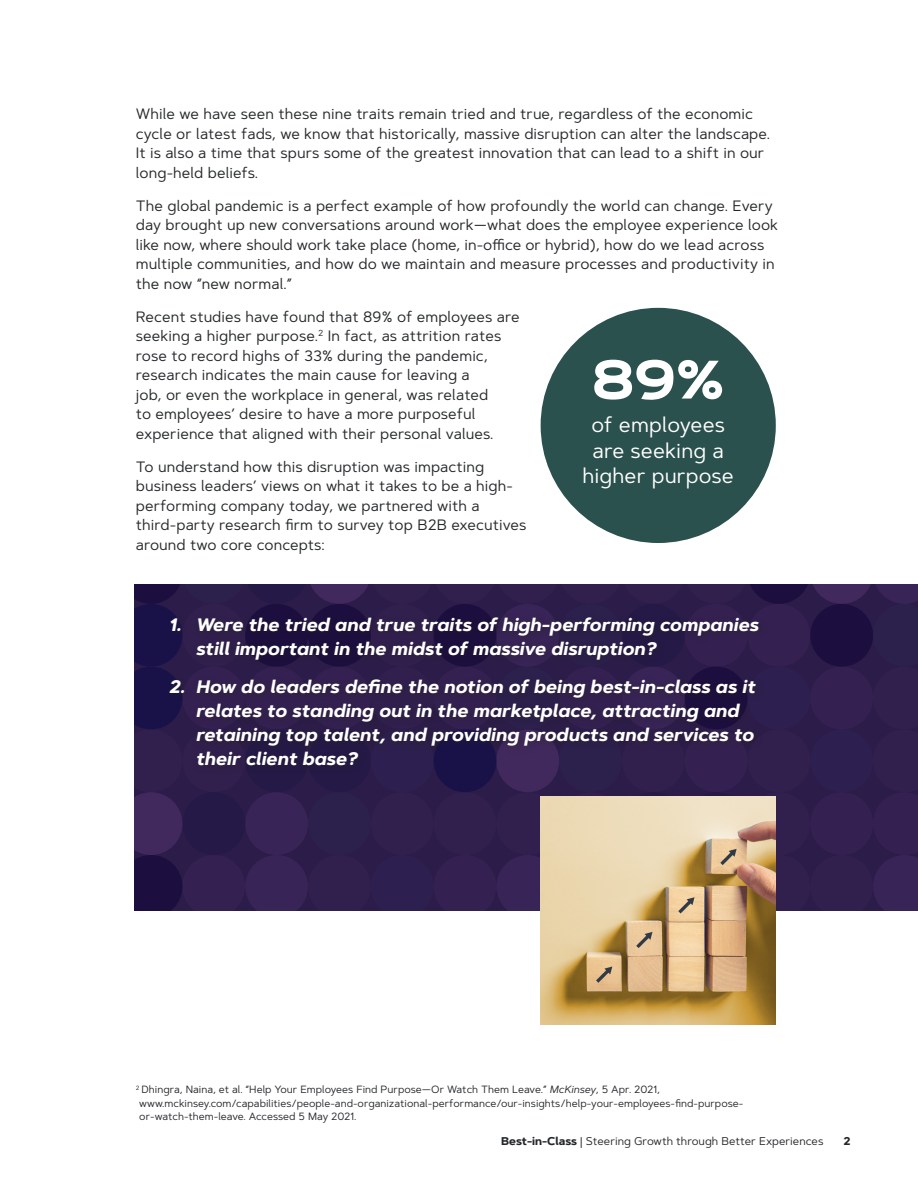
<style>
.page{position:relative;width:918px;height:1188px;background:#fff}
.page>*{position:absolute;margin:0;border:0;box-sizing:border-box;transform-origin:0 0}
.t1{font:700 54px "Artegra Sans Extended";color:#fff}
.t2{font:21px/25.5px "Artegra Sans";letter-spacing:.005em;color:#fff;text-align:center}
.t3{font:italic 700 18px/24px "Artegra Sans";letter-spacing:.01em;color:#fff}
.t4{font:15px/19.5px "Artegra Sans";letter-spacing:.005em;color:#25282a}
.t5{font:11.25px "Artegra Sans";color:#25282a}
.t6{font:700 11.25px "Artegra Sans";color:#25282a}
.t7{font:10.5px/13.5px "Artegra Sans";color:#25282a}
.s1{font-style:italic}
.s2{font-weight:700}
</style>
<div class="page">
<div style="left:541px;top:308px;width:235px;height:235px;background:#2a514d;border-radius:50%"></div>
<svg style="left:134px;top:584px;width:784px;height:326px"></svg>
<div style="left:434px;top:604px;width:62px;height:63px;background:#1c0e3e;border-radius:50%"></div>
<div style="left:165px;top:613px;width:604px;height:162px;background:#231f20;opacity:.49"></div>
<img style="left:541px;top:796px;width:235px;height:228px">
<p class="t4" style="left:136px;top:105px;width:636px">While we have seen these nine traits remain tried and true, regardless of the economic cycle or latest fads, we know that historically, massive disruption can alter the landscape.<br>It is also a time that spurs some of the greatest innovation that can lead to a shift in our long-held beliefs.</p>
<p class="t4" style="left:136px;top:197px;width:644px">The global pandemic is a perfect example of how profoundly the world can change. Every day brought up new conversations around work—what does the employee experience look like now, where should work take place (home, in-office or hybrid), how do we lead across multiple communities, and how do we maintain and measure processes and productivity in the now “new normal.”</p>
<p class="t4" style="left:136px;top:308px;width:385px">Recent studies have found that 89% of employees are seeking a higher purpose.<sup>2</sup> In fact, as attrition rates rose to record highs of 33% during the pandemic, research indicates the main cause for leaving a<br>job, or even the workplace in general, was related<br>to employees’ desire to have a more purposeful experience that aligned with their personal values.</p>
<p class="t4" style="left:136px;top:458px;width:392px">To understand how this disruption was impacting business leaders’ views on what it takes to be a high&shy;performing company today, we partnered with a third-party research firm to survey top B2B executives around two core concepts:</p>
<h1 class="t1" style="left:592px;top:348px;width:134px">89%</h1>
<h2 class="t2" style="left:582px;top:414px;width:153px">of employees are seeking a higher purpose</h2>
<p class="t3" style="left:196px;top:614px;width:564px;text-indent:-27px">1. Were the tried and true traits of high-performing companies still important in the midst of massive disruption?</p>
<p class="t3" style="left:196px;top:676px;width:561px;text-indent:-27px">2. How do leaders define the notion of being best-in-class as it relates to standing out in the marketplace, attracting and retaining top talent, and providing products and services to their client base?</p>
<p class="t7" style="left:139px;top:1084px;width:606px;text-indent:-4px"><sup>2</sup> Dhingra, Naina, et al. “Help Your Employees Find Purpose—Or Watch Them Leave.” <span class="s1">McKinsey</span>, 5 Apr. 2021, www.mckinsey.com/capabilities/people-and-organizational-performance/our-insights/help-your-employees-find-purpose&shy;or-watch-them-leave. Accessed 5 May 2021.</p>
<p class="t5" style="left:501px;top:1137px;width:324px"><span class="s2">Best-in-Class</span> | Steering Growth through Better Experiences</p>
<p class="t6" style="left:843px;top:1137px;width:9px">2</p>
</div>
